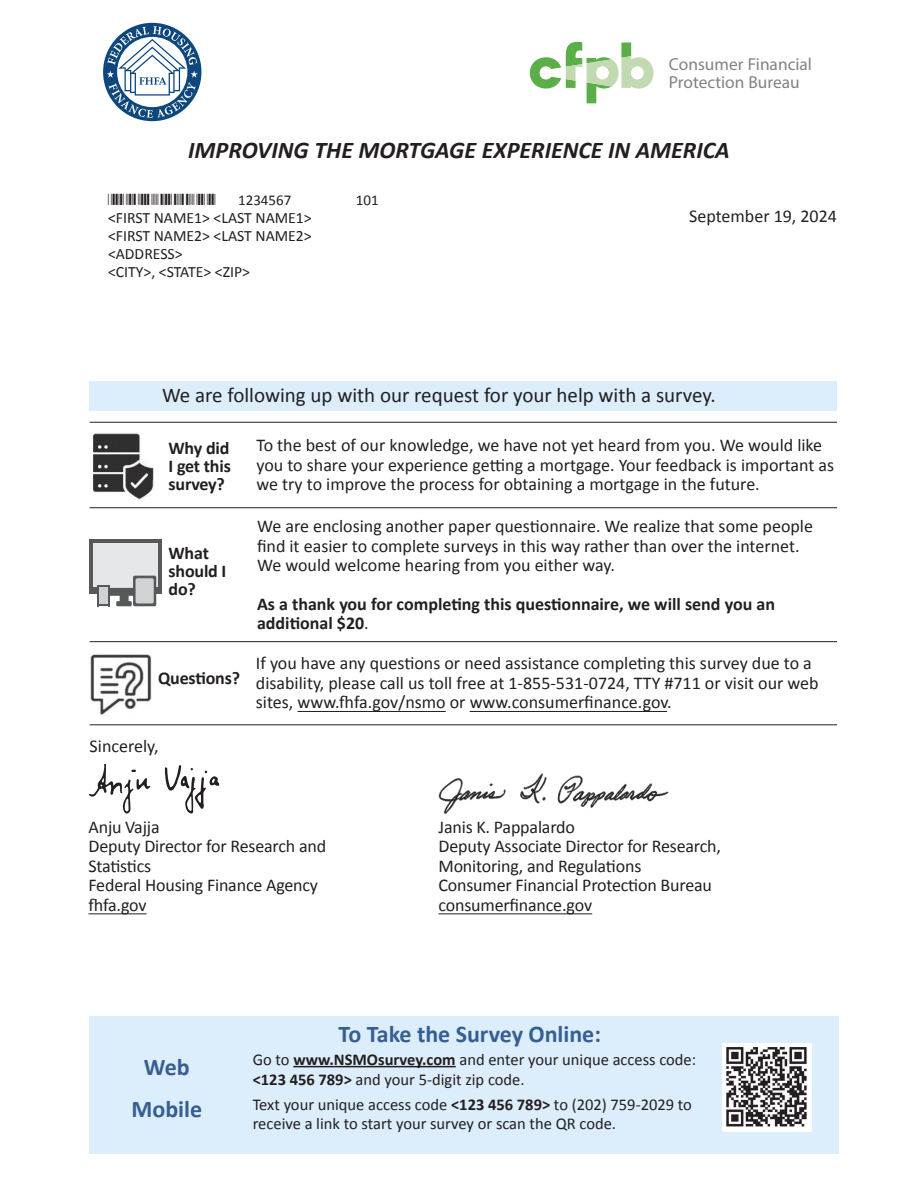
<style>
.page{position:relative;width:918px;height:1188px;background:#fff}
.page>*{position:absolute;margin:0;border:0;box-sizing:border-box;transform-origin:0 0}
.t1{font:italic 700 24px "Calibri";color:#231f20}
.t2{font:700 24px "Calibri";color:#365f91}
.t3{font:21px "Calibri";color:#231f20}
.t4{font:18px/19.5px "Calibri";color:#231f20}
.t5{font:700 18px/18px "Calibri";color:#231f20}
.t6{font:500 17.4px/17.5px "Avenir Next";color:#808285}
.t7{font:16.5px/19.8px "Calibri";color:#231f20}
.t8{font:15.75px/18px "Calibri";color:#231f20}
.t9{font:15px "Calibri";color:#231f20}
.t10{font:15px "ID Automation C39 XS";color:#231f20}
.s1{font-weight:400}
.s2{font-weight:700}
</style>
<div class="page">
<svg style="left:103px;top:23px;width:98px;height:98px"></svg>
<svg style="left:530px;top:42px;width:123px;height:61px"></svg>
<div style="left:90px;top:382px;width:747px;height:29px;background:#dcedfb"></div>
<img style="left:92px;top:433px;width:62px;height:66px">
<img style="left:91px;top:654px;width:61px;height:61px">
<hr style="left:298px;top:711px;width:148px;height:1px;background:#231f20">
<hr style="left:470px;top:711px;width:197px;height:1px;background:#231f20">
<hr style="left:90px;top:507px;width:747px;height:1px;background:#231f20">
<hr style="left:90px;top:641px;width:747px;height:1px;background:#231f20">
<hr style="left:90px;top:724px;width:747px;height:1px;background:#231f20">
<img style="left:438px;top:774px;width:231px;height:40px">
<hr style="left:88px;top:913px;width:59px;height:1px;background:#231f20">
<hr style="left:438px;top:913px;width:154px;height:1px;background:#231f20">
<div style="left:91px;top:541px;width:69px;height:52px;background:#e6e7e9"></div>
<hr style="left:90px;top:539px;width:3px;height:55px;background:#57585a">
<hr style="left:90px;top:539px;width:71px;height:3px;background:#57585a">
<hr style="left:158px;top:539px;width:3px;height:55px;background:#57585a">
<svg style="left:133px;top:576px;width:23px;height:30px"></svg>
<div style="left:136px;top:578px;width:18px;height:25px;background:#d1d2d4;border-radius:2px"></div>
<div style="left:92px;top:588px;width:7px;height:6px;background:#57585a"></div>
<svg style="left:155px;top:588px;width:3px;height:6px"></svg>
<hr style="left:97px;top:585px;width:2px;height:21px;background:#57585a">
<svg style="left:99px;top:585px;width:36px;height:21px"></svg>
<svg style="left:89px;top:765px;width:62px;height:49px"></svg>
<svg style="left:165px;top:765px;width:54px;height:49px"></svg>
<div style="left:89px;top:1016px;width:749px;height:138px;background:#dcedfb"></div>
<hr style="left:293px;top:1066px;width:163px;height:1px;background:#231f20">
<div style="left:723px;top:1043px;width:89px;height:89px;background:#fff"></div>
<img style="left:726px;top:1046px;width:81px;height:81px">
<hr style="left:90px;top:422px;width:747px;height:1px;background:#231f20">
<p class="t6" style="left:669px;top:55px;width:144px">Consumer Financial<br>Protection Bureau</p>
<h1 class="t1" style="left:188px;top:135px;width:543px">IMPROVING THE MORTGAGE EXPERIENCE IN AMERICA</h1>
<p class="t10" style="left:108px;top:194px;width:109px">*1234567*</p>
<p class="t9" style="left:238px;top:190px;width:55px">1234567</p>
<p class="t9" style="left:356px;top:190px;width:24px">101</p>
<p class="t8" style="left:108px;top:208px;width:205px">&lt;FIRST NAME1&gt; &lt;LAST NAME1&gt; &lt;FIRST NAME2&gt; &lt;LAST NAME2&gt; &lt;ADDRESS&gt;<br>&lt;CITY&gt;, &lt;STATE&gt; &lt;ZIP&gt;</p>
<p class="t4" style="left:689px;top:205px;width:149px">September 19, 2024</p>
<p class="t3" style="left:162px;top:382px;width:555px">We are following up with our request for your help with a survey.</p>
<p class="t5" style="left:169px;top:439px;width:64px;text-align:justify">Why did I get this survey?</p>
<p class="t5" style="left:169px;top:544px;width:59px">What should I do?</p>
<p class="t5" style="left:158px;top:669px;width:84px">Questions?</p>
<p class="t4" style="left:90px;top:735px;width:70px">Sincerely,</p>
<p class="t4" style="left:256px;top:435px;width:579px">To the best of our knowledge, we have not yet heard from you. We would like you to share your experience getting a mortgage. Your feedback is important as we try to improve the process for obtaining a mortgage in the future.</p>
<p class="t4" style="left:257px;top:515px;width:557px">We are enclosing another paper questionnaire. We realize that some people find it easier to complete surveys in this way rather than over the internet.<br>We would welcome hearing from you either way.</p>
<p class="t5" style="left:257px;top:594px;width:519px;line-height:19.5px">As a thank you for completing this questionnaire, we will send you an additional $20<span class="s1">.</span></p>
<p class="t4" style="left:256px;top:653px;width:564px">If you have any questions or need assistance completing this survey due to a disability, please call us toll free at 1-855-531-0724, TTY #711 or visit our web sites, www.fhfa.gov/nsmo or www.consumerfinance.gov.</p>
<p class="t4" style="left:88px;top:816px;width:239px">Anju Vajja<br>Deputy Director for Research and<br>Statistics<br>Federal Housing Finance Agency fhfa.gov</p>
<p class="t4" style="left:438px;top:816px;width:284px">Janis K. Pappalardo<br>Deputy Associate Director for Research,<br>Monitoring, and Regulations<br>Consumer Financial Protection Bureau consumerfinance.gov</p>
<h1 class="t2" style="left:339px;top:1019px;width:264px">To Take the Survey Online:</h1>
<h1 class="t2" style="left:144px;top:1052px;width:47px">Web</h1>
<p class="t7" style="left:253px;top:1049px;width:445px">Go to <span class="s2">www.NSMOsurvey.com</span> and enter your unique access code: <span class="s2">&lt;123 456 789&gt;</span> and your 5-digit zip code.</p>
<h1 class="t2" style="left:132px;top:1094px;width:72px">Mobile</h1>
<p class="t7" style="left:253px;top:1094px;width:441px">Text your unique access code <span class="s2">&lt;123 456 789&gt;</span> to (202) 759-2029 to receive a link to start your survey or scan the QR code.</p>
</div>
